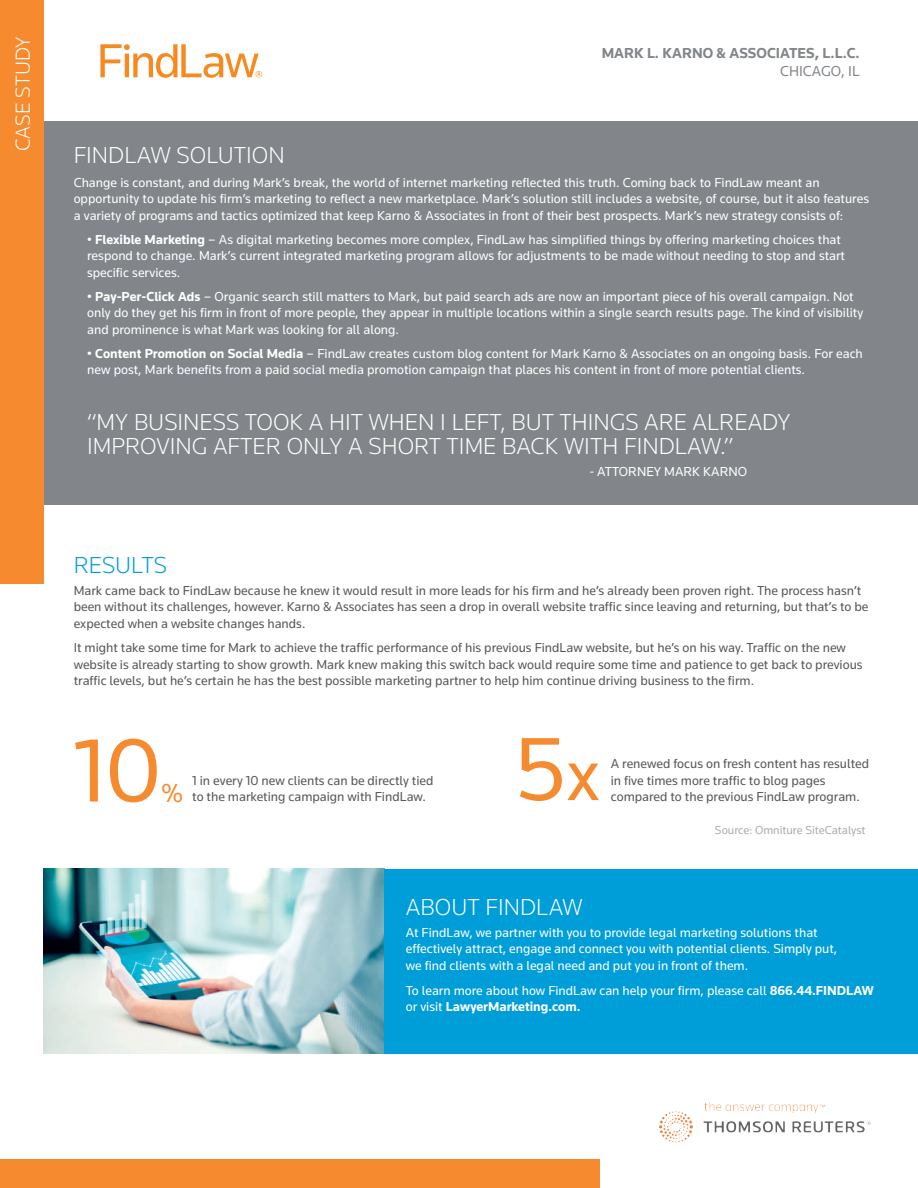
<style>
.page{position:relative;width:918px;height:1188px;background:#fff}
.page>*{position:absolute;margin:0;border:0;box-sizing:border-box;transform-origin:0 0}
.t1{font:93px "Knowledge";color:#f58b2e}
.t2{font:300 24px/24px "Knowledge";color:#fff}
.t3{font:300 24px "Knowledge";color:#009ed9}
.t4{font:300 21px "Knowledge";color:#fff}
.t5{font:700 15px "Knowledge";color:#82868a}
.t6{font:15px "Knowledge";color:#82868a}
.t7{font:13.5px/16.5px "Knowledge";color:#fff}
.t8{font:13.5px/16.5px "Knowledge";color:#55585a}
.t9{font:12px "Knowledge";color:#a8adb0}
.s1{font-weight:700}
.s2{font-size:27px;color:#f58b2e}
.s3{font-size:76.5px}
</style>
<div class="page">
<div style="left:41px;top:121px;width:877px;height:383px;background:#82868a"></div>
<svg style="left:100px;top:44px;width:162px;height:34px"></svg>
<img style="left:43px;top:869px;width:341px;height:184px">
<div style="left:0;top:0;width:43px;height:583px;background:#f58b2e"></div>
<div style="left:0;top:1159px;width:600px;height:29px;background:#f58b2e"></div>
<img style="left:659px;top:1102px;width:212px;height:41px">
<div style="left:384px;top:869px;width:534px;height:184px;background:#009ed9"></div>
<h3 class="t4" style="left:10px;top:151px;width:116px;rotate:-90deg">CASE STUDY</h3>
<p class="t5" style="left:602px;top:43px;width:259px">MARK L. KARNO &amp; ASSOCIATES, L.L.C.</p>
<p class="t6" style="left:780px;top:61px;width:81px">CHICAGO, IL</p>
<h2 class="t2" style="left:74px;top:142px;width:213px">FINDLAW SOLUTION</h2>
<p class="t7" style="left:74px;top:174px;width:797px">Change is constant, and during Mark’s break, the world of internet marketing reflected this truth. Coming back to FindLaw meant an opportunity to update his firm’s marketing to reflect a new marketplace. Mark’s solution still includes a website, of course, but it also features a variety of programs and tactics optimized that keep Karno &amp; Associates in front of their best prospects. Mark’s new strategy consists of:</p>
<p class="t7" style="left:87px;top:231px;width:759px">• <span class="s1">Flexible Marketing</span> – As digital marketing becomes more complex, FindLaw has simplified things by offering marketing choices that respond to change. Mark’s current integrated marketing program allows for adjustments to be made without needing to stop and start specific services.</p>
<p class="t7" style="left:87px;top:288px;width:778px">• <span class="s1">Pay-Per-Click Ads</span> – Organic search still matters to Mark, but paid search ads are now an important piece of his overall campaign. Not only do they get his firm in front of more people, they appear in multiple locations within a single search results page. The kind of visibility and prominence is what Mark was looking for all along.</p>
<p class="t7" style="left:87px;top:345px;width:777px">• <span class="s1">Content Promotion on Social Media</span> – FindLaw creates custom blog content for Mark Karno &amp; Associates on an ongoing basis. For each new post, Mark benefits from a paid social media promotion campaign that places his content in front of more potential clients.</p>
<h2 class="t2" style="left:87px;top:409px;width:705px">“MY BUSINESS TOOK A HIT WHEN I LEFT, BUT THINGS ARE ALREADY<br>IMPROVING AFTER ONLY A SHORT TIME BACK WITH FINDLAW.”</h2>
<p class="t7" style="left:589px;top:463px;width:159px">- ATTORNEY MARK KARNO</p>
<h2 class="t3" style="left:74px;top:550px;width:95px">RESULTS</h2>
<p class="t8" style="left:74px;top:582px;width:796px">Mark came back to FindLaw because he knew it would result in more leads for his firm and he’s already been proven right. The process hasn’t been without its challenges, however. Karno &amp; Associates has seen a drop in overall website traffic since leaving and returning, but that’s to be expected when a website changes hands.</p>
<p class="t8" style="left:74px;top:639px;width:791px">It might take some time for Mark to achieve the traffic performance of his previous FindLaw website, but he’s on his way. Traffic on the new website is already starting to show growth. Mark knew making this switch back would require some time and patience to get back to previous traffic levels, but he’s certain he has the best possible marketing partner to help him continue driving business to the firm.</p>
<h1 class="t1" style="left:74px;top:713px;width:89px">10</h1>
<p class="t8" style="left:192px;top:772px;width:243px">1 in every 10 new clients can be directly tied</p>
<p class="t8" style="left:161px;top:789px;width:266px"><span class="s2">%</span> to the marketing campaign with FindLaw.</p>
<h1 class="t1" style="left:515px;top:712px;width:87px">5<span class="s3">x</span></h1>
<p class="t8" style="left:611px;top:756px;width:260px">A renewed focus on fresh content has resulted in five times more traffic to blog pages compared to the previous FindLaw program.</p>
<p class="t9" style="left:715px;top:822px;width:152px">Source: Omniture SiteCatalyst</p>
<h2 class="t2" style="left:406px;top:895px;width:178px">ABOUT FINDLAW</h2>
<p class="t7" style="left:406px;top:924px;width:433px">At FindLaw, we partner with you to provide legal marketing solutions that effectively attract, engage and connect you with potential clients. Simply put, we find clients with a legal need and put you in front of them.</p>
<p class="t7" style="left:406px;top:982px;width:469px">To learn more about how FindLaw can help your firm, please call <span class="s1">866.44.FINDLAW </span>or visit <span class="s1">LawyerMarketing.com.</span></p>
</div>
